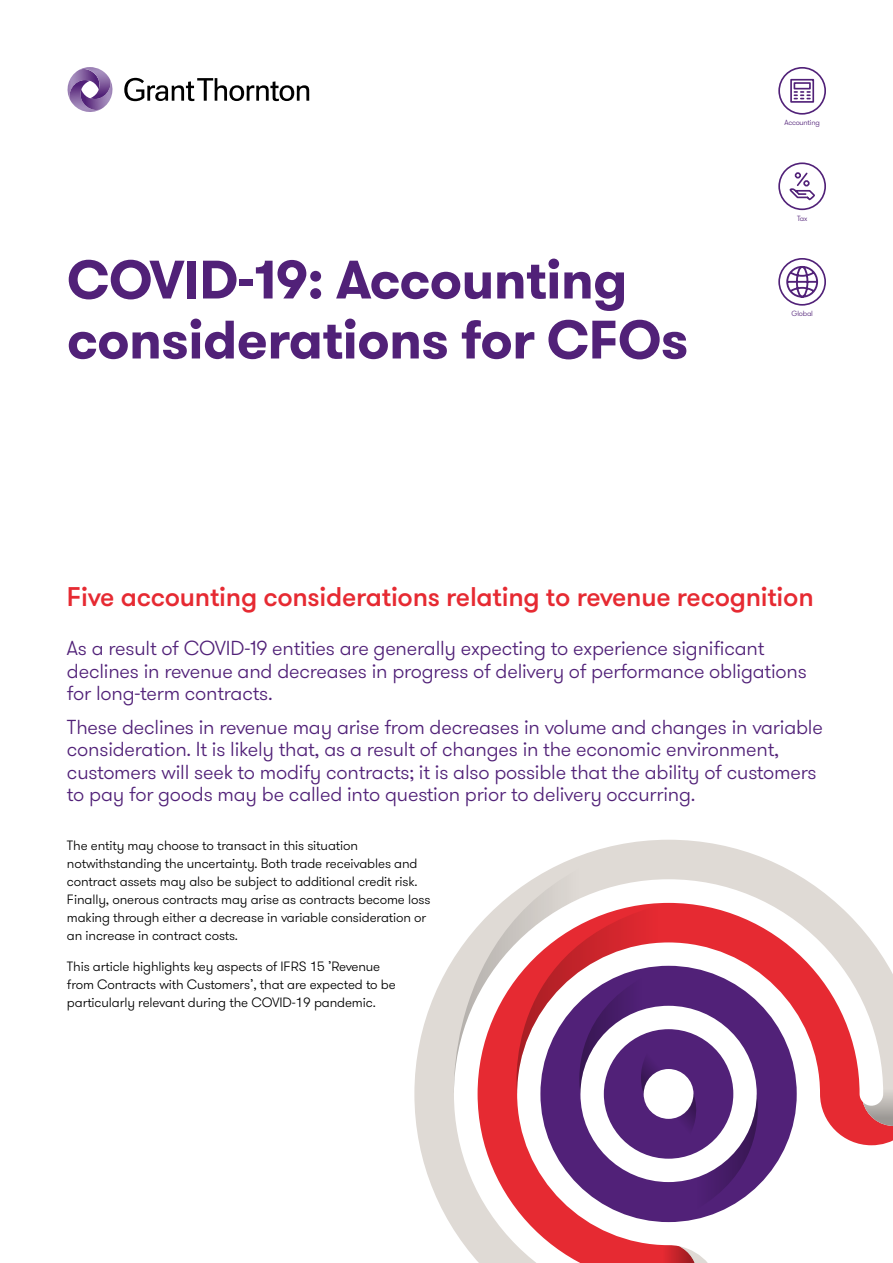
<style>
.page{position:relative;width:893px;height:1263px;background:#fff}
.page>*{position:absolute;margin:0;border:0;box-sizing:border-box;transform-origin:0 0}
.t1{font:700 54px/60px "GT Walsheim Pro";letter-spacing:-.01em;color:#512178}
.t2{font:500 27px "GT Walsheim Pro";letter-spacing:-.01em;color:#e62a32}
.t3{font:300 20.25px/22.5px "GT Walsheim Pro";letter-spacing:-.01em;color:#512178}
.t4{font:300 13.5px/18px "GT Walsheim Pro";letter-spacing:-.01em;color:#000}
.t5{font:300 7.5px "GT Walsheim Pro";letter-spacing:-.03em;color:#512178}
</style>
<div class="page">
<svg style="left:124px;top:78px;width:185px;height:23px"></svg>
<svg style="left:67px;top:67px;width:46px;height:45px"></svg>
<svg style="left:414px;top:840px;width:479px;height:423px"></svg>
<svg style="left:659px;top:1245px;width:38px;height:18px"></svg>
<svg style="left:863px;top:1081px;width:30px;height:45px"></svg>
<svg style="left:758px;top:966px;width:39px;height:256px"></svg>
<svg style="left:454px;top:840px;width:215px;height:254px"></svg>
<svg style="left:516px;top:903px;width:242px;height:319px"></svg>
<svg style="left:778px;top:67px;width:48px;height:48px"></svg>
<svg style="left:778px;top:258px;width:48px;height:48px"></svg>
<svg style="left:778px;top:162px;width:48px;height:48px"></svg>
<p class="t5" style="left:785px;top:118px;width:37px">Accounting</p>
<h1 class="t1" style="left:67px;top:250px;width:623px">COVID-19: Accounting considerations for CFOs</h1>
<p class="t5" style="left:797px;top:213px;width:12px">Tax</p>
<p class="t5" style="left:791px;top:309px;width:23px">Global</p>
<h2 class="t2" style="left:67px;top:580px;width:748px">Five accounting considerations relating to revenue recognition</h2>
<p class="t3" style="left:67px;top:637px;width:741px">As a result of COVID-19 entities are generally expecting to experience significant declines in revenue and decreases in progress of delivery of performance obligations for long-term contracts.</p>
<p class="t3" style="left:67px;top:716px;width:757px">These declines in revenue may arise from decreases in volume and changes in variable consideration. It is likely that, as a result of changes in the economic environment, customers will seek to modify contracts; it is also possible that the ability of customers to pay for goods may be called into question prior to delivery occurring.</p>
<p class="t4" style="left:67px;top:837px;width:365px">The entity may choose to transact in this situation notwithstanding the uncertainty. Both trade receivables and contract assets may also be subject to additional credit risk.<br>Finally, onerous contracts may arise as contracts become loss making through either a decrease in variable consideration or an increase in contract costs.</p>
<p class="t4" style="left:67px;top:957px;width:330px">This article highlights key aspects of IFRS 15 ’Revenue from Contracts with Customers’, that are expected to be particularly relevant during the COVID-19 pandemic.</p>
</div>
